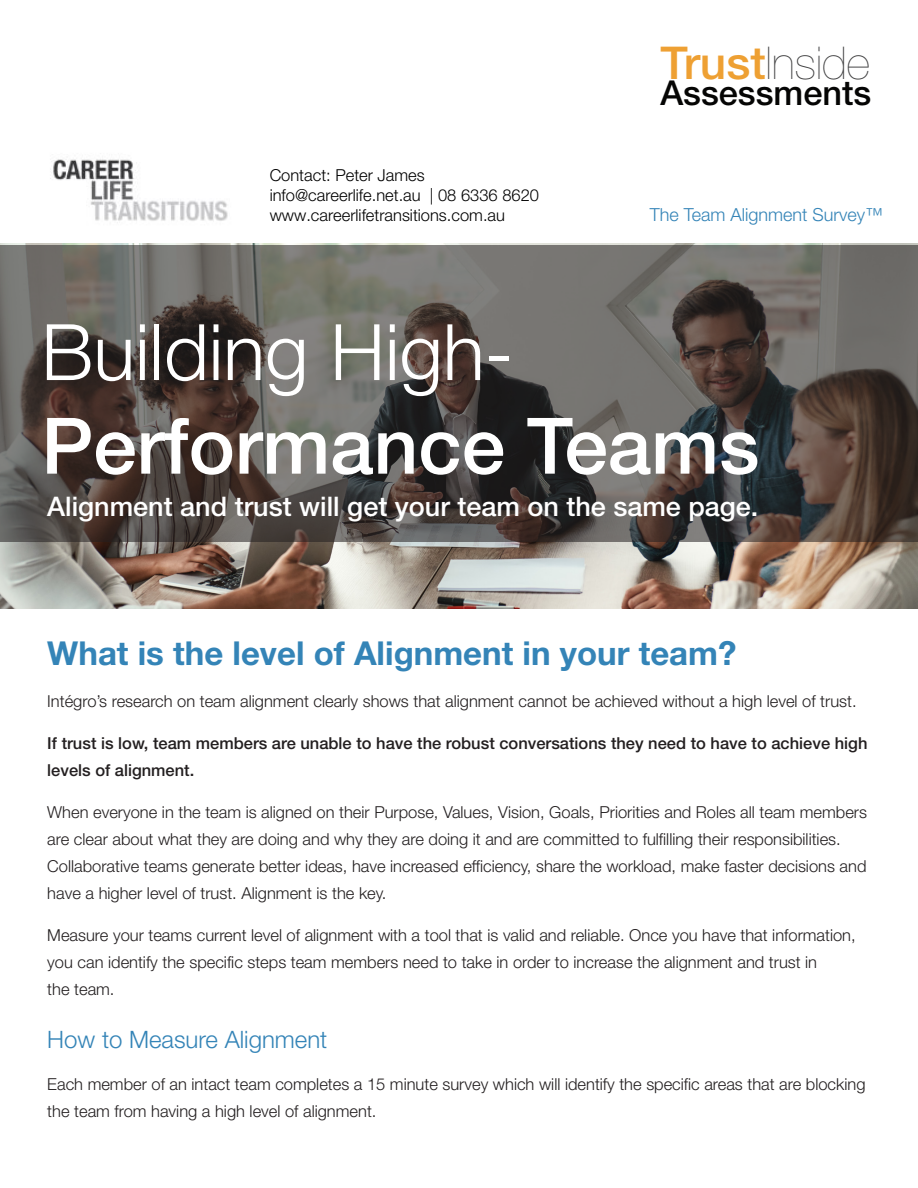
<style>
.page{position:relative;width:918px;height:1188px;background:#fff}
.page>*{position:absolute;margin:0;border:0;box-sizing:border-box;transform-origin:0 0}
.t1{font:500 78px/93.6px "Helvetica Neue";color:#fff}
.t2{font:200 45.3px "Helvetica Neue";color:#3e3e3f}
.t3{font:500 34.35px "Helvetica Neue";color:#050504}
.t4{font:700 33px "Helvetica Neue";color:#3484b7}
.t5{font:500 27px "Helvetica Neue";color:#fff}
.t6{font:300 24px "Helvetica Neue";color:#3484b7}
.t7{font:300 18px "Helvetica Neue";color:#3484b7}
.t8{font:300 16.5px/27px "Helvetica Neue";color:#231f20}
.t9{font:500 16.5px/27px "Helvetica Neue";color:#231f20}
.t10{font:300 16.5px/19.8px "Helvetica Neue";color:#000}
.s1{font-weight:500;color:#eea033}
.s2{font-weight:300}
</style>
<div class="page">
<img style="left:0;top:243px;width:918px;height:366px">
<svg style="left:0;top:245px;width:918px;height:297px;background:#58524e"></svg>
<img style="left:50px;top:159px;width:178px;height:62px">
<p class="t10" style="left:270px;top:165px;width:271px">Contact: Peter James info@careerlife.net.au | 08 6336 8620 www.careerlifetransitions.com.au</p>
<p class="t2" style="left:661px;top:37px;width:211px"><span class="s1">Trust</span>Inside</p>
<p class="t3" style="left:660px;top:73px;width:212px">Assessments</p>
<p class="t7" style="left:650px;top:203px;width:235px">The Team Alignment Survey™</p>
<p class="t1" style="left:41px;top:305px;width:720px"><span class="s2">Building High-<br></span>Performance Teams</p>
<p class="t5" style="left:47px;top:490px;width:713px">Alignment and trust will get your team on the same page.</p>
<p class="t4" style="left:47px;top:633px;width:691px">What is the level of Alignment in your team?</p>
<p class="t8" style="left:47px;top:687px;width:811px">Intégro’s research on team alignment clearly shows that alignment cannot be achieved without a high level of trust.</p>
<p class="t9" style="left:47px;top:729px;width:822px">If trust is low, team members are unable to have the robust conversations they need to have to achieve high levels of alignment.</p>
<p class="t8" style="left:47px;top:798px;width:821px">When everyone in the team is aligned on their Purpose, Values, Vision, Goals, Priorities and Roles all team members are clear about what they are doing and why they are doing it and are committed to fulfilling their responsibilities.<br>Collaborative teams generate better ideas, have increased efficiency, share the workload, make faster decisions and have a higher level of trust. Alignment is the key.</p>
<p class="t8" style="left:47px;top:921px;width:810px">Measure your teams current level of alignment with a tool that is valid and reliable. Once you have that information, you can identify the specific steps team members need to take in order to increase the alignment and trust in<br>the team.</p>
<p class="t6" style="left:47px;top:1024px;width:282px">How to Measure Alignment</p>
<p class="t8" style="left:47px;top:1070px;width:820px">Each member of an intact team completes a 15 minute survey which will identify the specific areas that are blocking the team from having a high level of alignment.</p>
</div>
